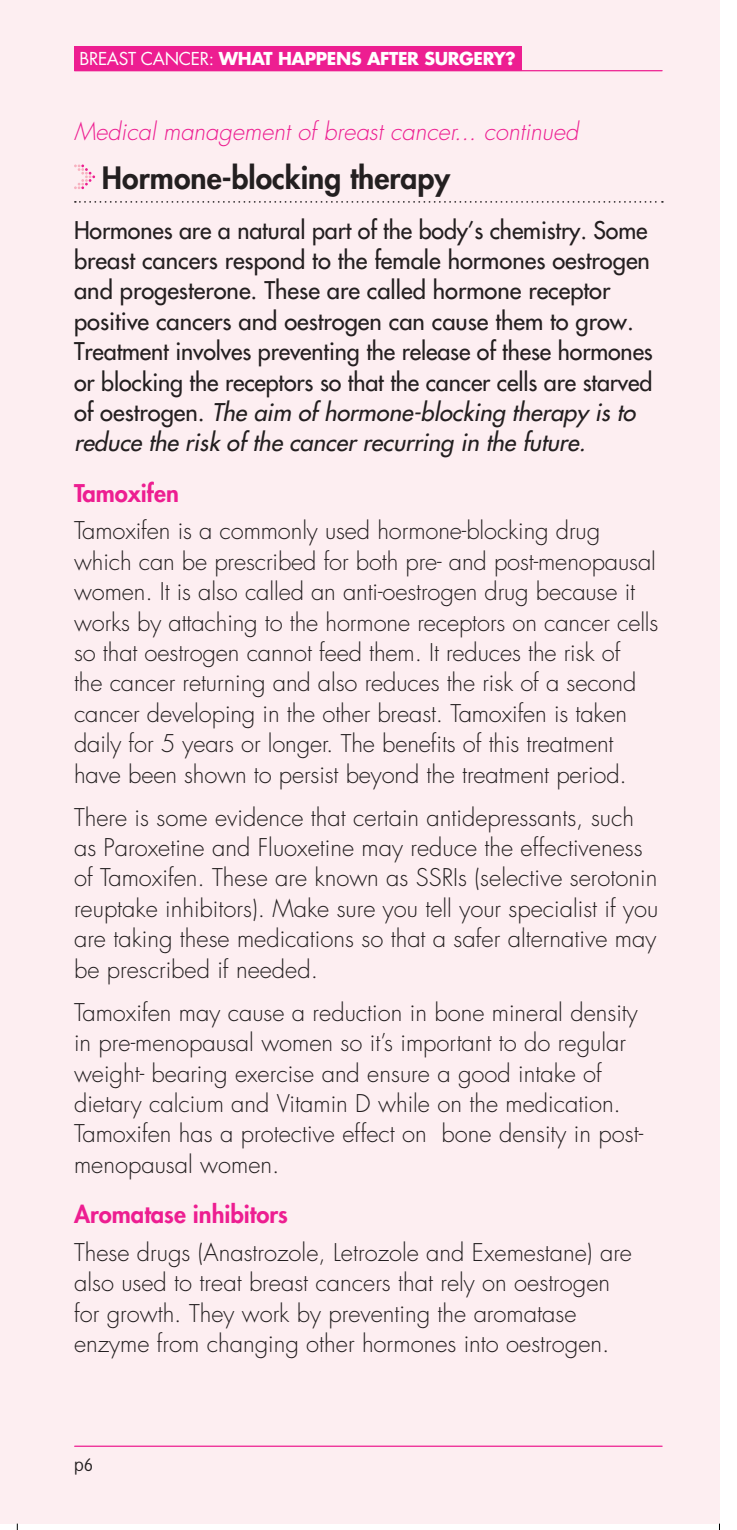
<style>
.page{position:relative;width:737px;height:1530px;background:#fff}
.page>*{position:absolute;margin:0;border:0;box-sizing:border-box;transform-origin:0 0}
.Subhead_level_2{font:800 30px "Futura";color:#231f20}
.Bodytext_-_STANDARD{font:300 23.75px/30.5px "Futura";color:#231f20}
.Bodytext_-_STANDARD-2{font:23.75px/30.5px "Futura";letter-spacing:-.005em;color:#231f20}
.Subhead_level_2-2{font:italic 300 23.75px "Futura";color:#ed1e91}
.Subhead_level_3{font:800 23.75px "Futura";color:#ed1e91}
.t1{font:100 17.5px "VAG Rounded";color:#231f20}
.t2{font:700 17.25px "Futura";letter-spacing:-.02em;color:#fff}
.s1{font-weight:400}
.s2{font-style:italic}
</style>
<div class="page">
<div style="left:0;top:0;width:719px;height:1523px;background:#fdeef1"></div>
<svg style="left:75px;top:201px;width:587px;height:2px"></svg>
<svg style="left:74px;top:164px;width:21px;height:25px"></svg>
<hr style="left:75px;top:1445px;width:587px;height:1px;background:#ed1e91">
<hr style="left:75px;top:70px;width:587px;height:1px;background:#ed1e91">
<div style="left:74px;top:46px;width:447px;height:25px;background:#ed1e91"></div>
<svg style="left:16px;top:1523px;width:3px;height:6px"></svg>
<p class="t2" style="left:79px;top:47px;width:437px"><span class="s1">BREAST CANCER:</span> WHAT HAPPENS AFTER SURGERY?</p>
<p class="Subhead_level_2-2" style="left:74px;top:116px;width:506px">Medical management of breast cancer... continued</p>
<p class="Subhead_level_2" style="left:102px;top:158px;width:349px">Hormone-blocking therapy</p>
<p class="Bodytext_-_STANDARD-2" style="left:74px;top:214px;width:580px">Hormones are a natural part of the body’s chemistry. Some breast cancers respond to the female hormones oestrogen and progesterone. These are called hormone receptor positive cancers and oestrogen can cause them to grow.<br>Treatment involves preventing the release of these hormones or blocking the receptors so that the cancer cells are starved o f o e s t ro g e n . <span class="s2">The aim of hormone-blocking therapy is to reduce the risk of the cancer recurring in the future.</span></p>
<p class="Subhead_level_3" style="left:74px;top:477px;width:106px">Tamoxifen</p>
<p class="Bodytext_-_STANDARD" style="left:74px;top:516px;width:585px">Tamoxifen is a commonly used hormone-blocking drug which can be prescribed for both pre- and post-menopausal women. It is also called an anti-oestrogen drug because it works by attaching to the hormone receptors on cancer cells so that oestrogen cannot feed them. It reduces the risk of<br>the cancer returning and also reduces the risk of a second cancer developing in the other breast. Tamoxifen is taken daily for 5 years or longer. The benefits of this treatment have been shown to persist beyond the treatment period.</p>
<p class="Bodytext_-_STANDARD" style="left:74px;top:802px;width:585px">There is some evidence that certain antidepressants, such as Paroxetine and Fluoxetine may reduce the effectiveness of Tamoxifen. These are known as SSRIs (selective serotonin reuptake inhibitors). Make sure you tell your specialist if you are taking these medications so that a safer alternative may be prescribed if needed.</p>
<p class="Bodytext_-_STANDARD" style="left:74px;top:997px;width:570px">Tamoxifen may cause a reduction in bone mineral density in pre-menopausal women so it’s important to do regular weight- bearing exercise and ensure a good intake of dietary calcium and Vitamin D while on the medication.<br>Tamoxifen has a protective effect on bone density in post&shy;menopausal women.</p>
<p class="Subhead_level_3" style="left:74px;top:1198px;width:215px">Aromatase inhibitors</p>
<p class="Bodytext_-_STANDARD" style="left:74px;top:1237px;width:559px">These drugs (Anastrozole, Letrozole and Exemestane) are also used to treat breast cancers that rely on oestrogen for growth. They work by preventing the aromatase enzyme from changing other hormones into oestrogen.</p>
<p class="t1" style="left:74px;top:1454px;width:21px">p6</p>
</div>
